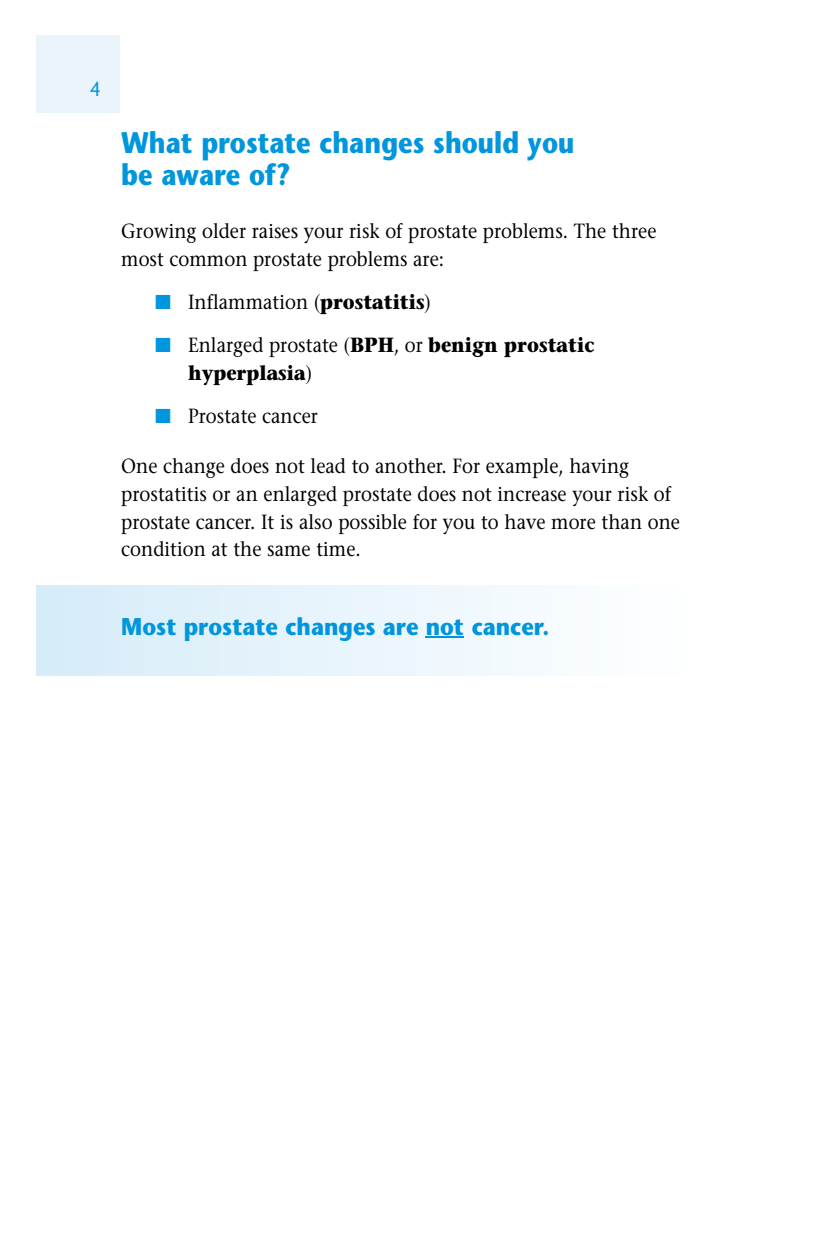
<style>
.page{position:relative;width:828px;height:1260px;background:#fff}
.page>*{position:absolute;margin:0;border:0;box-sizing:border-box;transform-origin:0 0}
.t1{font:700 29.8px/31.6px "Stone Sans";color:#0096dd;scale:.85 1}
.t2{font:700 24.2px "Stone Sans";color:#0096dd;scale:.9 1}
.t3{font:20.4px/27.8px "Stone Serif";color:#000;scale:.9 1}
.t4{font:20.4px "Stone Sans";color:#0096dd;scale:.9 1}
.s1{font-family:"Dax Pro";font-weight:900;color:#0096dd}
.s2{font-weight:700}
</style>
<div class="page">
<img style="left:36px;top:586px;width:501px;height:89px">
<div style="left:36px;top:36px;width:83px;height:77px;background:#eaf5fb"></div>
<hr style="left:426px;top:636px;width:38px;height:2px;background:#0096dd">
<p class="t4" style="left:90px;top:81px;width:13px">4</p>
<h1 class="t1" style="left:121px;top:130px;width:535px">What prostate changes should you be aware of?</h1>
<p class="t3" style="left:121px;top:220px;width:596px">Growing older raises your risk of prostate problems. The three most common prostate problems are:</p>
<p class="t3" style="left:155px;top:283px;width:490px;line-height:42.8px"><span class="s1">IIII</span> Inflammation (<span class="s2">prostatitis</span>)<br><span class="s1">IIII</span> Enlarged prostate (<span class="s2">BPH</span>, or <span class="s2">benign prostatic</span></p>
<p class="t3" style="left:155px;top:354px;width:183px;line-height:42.6px;text-align:right"><span class="s2">hyperplasia</span>)<br><span class="s1">IIII</span> Prostate cancer</p>
<p class="t3" style="left:121px;top:454px;width:622px">One change does not lead to another. For example, having prostatitis or an enlarged prostate does not increase your risk of prostate cancer. It is also possible for you to have more than one condition at the same time.</p>
<p class="t2" style="left:121px;top:617px;width:477px">Most prostate changes are not cancer.</p>
</div>
